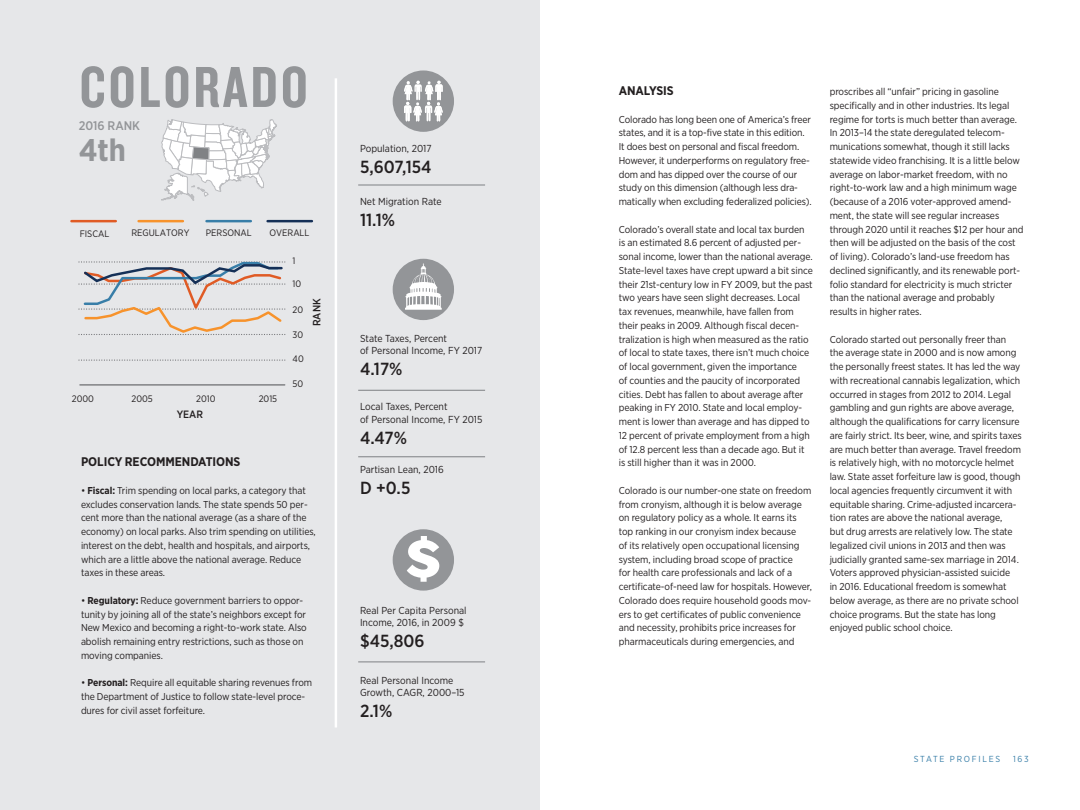
<style>
.page{position:relative;width:1080px;height:810px;background:#fff}
.page>*{position:absolute;margin:0;border:0;box-sizing:border-box;transform-origin:0 0}
.t1{font:60px "Knockout HTF49 Liteweight";letter-spacing:.05em;color:#939598}
.t2{font:53.38px "Knockout HTF72 Full Cruiserwt";color:#fff}
.t3{font:700 31.25px "Gotham Narrow";color:#939598}
.t4{font:500 17.5px "Gotham Narrow";color:#231f20}
.t5{font:700 12.5px "Gotham Narrow";letter-spacing:-.005em;color:#231f20}
.t6{font:500 12.5px "Gotham Narrow";color:#939598}
.t7{font:500 10.62px "Gotham Narrow";color:#231f20}
.t8{font:10.12px/12.1px "Gotham Narrow";color:#231f20}
.t9{font:10px/13.8px "Gotham Narrow";letter-spacing:-.005em;color:#231f20}
.t10{font:9.38px "Gotham Narrow";color:#231f20}
.t11{font:8.75px "Gotham Narrow";letter-spacing:.2em;color:#387ea8}
.s1{font-weight:700}
</style>
<div class="page">
<div style="left:0;top:0;width:540px;height:810px;background:#e6e7e9"></div>
<hr style="left:335px;top:78px;width:2px;height:650px;background:#fff">
<svg style="left:161px;top:119px;width:116px;height:82px"></svg>
<hr style="left:71px;top:220px;width:45px;height:2px;background:#e05b25">
<hr style="left:139px;top:220px;width:44px;height:2px;background:#f7932c">
<hr style="left:268px;top:220px;width:44px;height:2px;background:#153057">
<hr style="left:207px;top:220px;width:44px;height:2px;background:#387ea8">
<svg style="left:79px;top:359px;width:207px;height:2px"></svg>
<hr style="left:80px;top:384px;width:205px;height:2px;background:#6c6d70">
<svg style="left:79px;top:261px;width:207px;height:74px"></svg>
<div style="left:393px;top:70px;width:61px;height:62px;background:#939598;border-radius:50%"></div>
<svg style="left:404px;top:81px;width:39px;height:41px"></svg>
<div style="left:393px;top:259px;width:61px;height:61px;background:#939598;border-radius:50%"></div>
<svg style="left:404px;top:264px;width:38px;height:46px"></svg>
<div style="left:393px;top:529px;width:61px;height:62px;background:#939598;border-radius:50%"></div>
<hr style="left:358px;top:184px;width:127px;height:2px;background:#939598">
<hr style="left:358px;top:390px;width:127px;height:1px;background:#939598">
<hr style="left:358px;top:456px;width:127px;height:1px;background:#939598">
<hr style="left:358px;top:661px;width:127px;height:1px;background:#939598">
<h1 class="t1" style="left:79px;top:56px;width:230px">COLORADO</h1>
<p class="t6" style="left:79px;top:118px;width:63px">2016 RANK</p>
<h3 class="t3" style="left:79px;top:130px;width:49px">4th</h3>
<p class="t10" style="left:80px;top:227px;width:31px">FISCAL</p>
<p class="t10" style="left:131px;top:227px;width:60px">REGULATORY</p>
<p class="t10" style="left:206px;top:227px;width:47px">PERSONAL</p>
<p class="t10" style="left:270px;top:227px;width:41px">OVERALL</p>
<p class="t10" style="left:293px;top:255px;width:4px">1</p>
<p class="t10" style="left:72px;top:392px;width:24px">2000</p>
<p class="t10" style="left:132px;top:392px;width:23px">2005</p>
<p class="t10" style="left:196px;top:392px;width:21px">2010</p>
<p class="t10" style="left:259px;top:392px;width:20px">2015</p>
<p class="t7" style="left:177px;top:407px;width:28px">YEAR</p>
<p class="t10" style="left:293px;top:278px;width:10px">10</p>
<p class="t10" style="left:293px;top:304px;width:12px">20</p>
<p class="t10" style="left:293px;top:328px;width:12px">30</p>
<p class="t10" style="left:293px;top:353px;width:13px">40</p>
<p class="t10" style="left:293px;top:378px;width:12px">50</p>
<p class="t7" style="left:310px;top:326px;width:29px;rotate:-90deg">RANK</p>
<p class="t5" style="left:81px;top:454px;width:153px">Policy Recommendations</p>
<p class="t9" style="left:81px;top:483px;width:236px">• <span class="s1">Fiscal:</span> Trim spending on local parks, a category that excludes conservation lands. The state spends 50 per&shy;cent more than the national average (as a share of the economy) on local parks. Also trim spending on utilities, interest on the debt, health and hospitals, and airports, which are a little above the national average. Reduce taxes in these areas.</p>
<p class="t9" style="left:81px;top:593px;width:227px">• <span class="s1">Regulatory:</span> Reduce government barriers to oppor&shy;tunity by joining all of the state’s neighbors except for New Mexico and becoming a right-to-work state. Also abolish remaining entry restrictions, such as those on moving companies.</p>
<p class="t9" style="left:81px;top:676px;width:233px">• <span class="s1">Personal:</span> Require all equitable sharing revenues from the Department of Justice to follow state-level proce&shy;dures for civil asset forfeiture.</p>
<p class="t8" style="left:360px;top:142px;width:73px">Population, 2017</p>
<h3 class="t4" style="left:360px;top:156px;width:73px">5,607,154</h3>
<p class="t8" style="left:360px;top:196px;width:83px">Net Migration Rate</p>
<h3 class="t4" style="left:360px;top:209px;width:37px">11.1%</h3>
<p class="t8" style="left:360px;top:332px;width:124px">State Taxes, Percent<br>of Personal Income, FY 2017</p>
<h3 class="t4" style="left:360px;top:358px;width:44px">4.17%</h3>
<p class="t8" style="left:360px;top:401px;width:124px">Local Taxes, Percent<br>of Personal Income, FY 2015</p>
<h3 class="t4" style="left:360px;top:426px;width:49px">4.47%</h3>
<p class="t8" style="left:360px;top:463px;width:85px">Partisan Lean, 2016</p>
<h3 class="t4" style="left:360px;top:477px;width:52px">D +0.5</h3>
<h2 class="t2" style="left:405px;top:530px;width:38px">$</h2>
<p class="t8" style="left:360px;top:604px;width:108px">Real Per Capita Personal<br>Income, 2016, in 2009 $</p>
<h3 class="t4" style="left:360px;top:630px;width:66px">$45,806</h3>
<p class="t8" style="left:360px;top:674px;width:106px">Real Personal Income<br>Growth, CAGR, 2000–15</p>
<h3 class="t4" style="left:360px;top:700px;width:34px">2.1%</h3>
<p class="t5" style="left:619px;top:83px;width:57px">ANALYSIS</p>
<p class="t9" style="left:619px;top:112px;width:194px">Colorado has long been one of America’s freer states, and it is a top-five state in this edition.<br>It does best on personal and fiscal freedom.<br>However, it underperforms on regulatory free&shy;dom and has dipped over the course of our study on this dimension (although less dra&shy;matically when excluding federalized policies).</p>
<p class="t9" style="left:619px;top:222px;width:196px">Colorado’s overall state and local tax burden is an estimated 8.6 percent of adjusted per&shy;sonal income, lower than the national average.<br>State-level taxes have crept upward a bit since their 21st-century low in FY 2009, but the past two years have seen slight decreases. Local tax revenues, meanwhile, have fallen from their peaks in 2009. Although fiscal decen&shy;tralization is high when measured as the ratio of local to state taxes, there isn’t much choice of local government, given the importance<br>of counties and the paucity of incorporated cities. Debt has fallen to about average after peaking in FY 2010. State and local employ&shy;ment is lower than average and has dipped to 12 percent of private employment from a high of 12.8 percent less than a decade ago. But it is still higher than it was in 2000.</p>
<p class="t9" style="left:619px;top:483px;width:195px">Colorado is our number-one state on freedom from cronyism, although it is below average on regulatory policy as a whole. It earns its top ranking in our cronyism index because<br>of its relatively open occupational licensing system, including broad scope of practice<br>for health care professionals and lack of a certificate-of-need law for hospitals. However, Colorado does require household goods mov&shy;ers to get certificates of public convenience and necessity, prohibits price increases for pharmaceuticals during emergencies, and</p>
<p class="t9" style="left:830px;top:84px;width:195px">proscribes all “unfair” pricing in gasoline specifically and in other industries. Its legal regime for torts is much better than average.<br>In 2013–14 the state deregulated telecom&shy;munications somewhat, though it still lacks statewide video franchising. It is a little below average on labor-market freedom, with no right-to-work law and a high minimum wage (because of a 2016 voter-approved amend&shy;ment, the state will see regular increases through 2020 until it reaches $12 per hour and then will be adjusted on the basis of the cost of living). Colorado’s land-use freedom has declined significantly, and its renewable port&shy;folio standard for electricity is much stricter than the national average and probably results in higher rates.</p>
<p class="t9" style="left:830px;top:332px;width:194px">Colorado started out personally freer than the average state in 2000 and is now among the personally freest states. It has led the way with recreational cannabis legalization, which occurred in stages from 2012 to 2014. Legal gambling and gun rights are above average, although the qualifications for carry licensure are fairly strict. Its beer, wine, and spirits taxes are much better than average. Travel freedom is relatively high, with no motorcycle helmet law. State asset forfeiture law is good, though local agencies frequently circumvent it with equitable sharing. Crime-adjusted incarcera&shy;tion rates are above the national average,<br>but drug arrests are relatively low. The state legalized civil unions in 2013 and then was judicially granted same-sex marriage in 2014.<br>Voters approved physician-assisted suicide<br>in 2016. Educational freedom is somewhat below average, as there are no private school choice programs. But the state has long enjoyed public school choice.</p>
<p class="t11" style="left:914px;top:753px;width:88px">STATE PROFILES</p>
<p class="t11" style="left:1013px;top:753px;width:17px">163</p>
</div>
